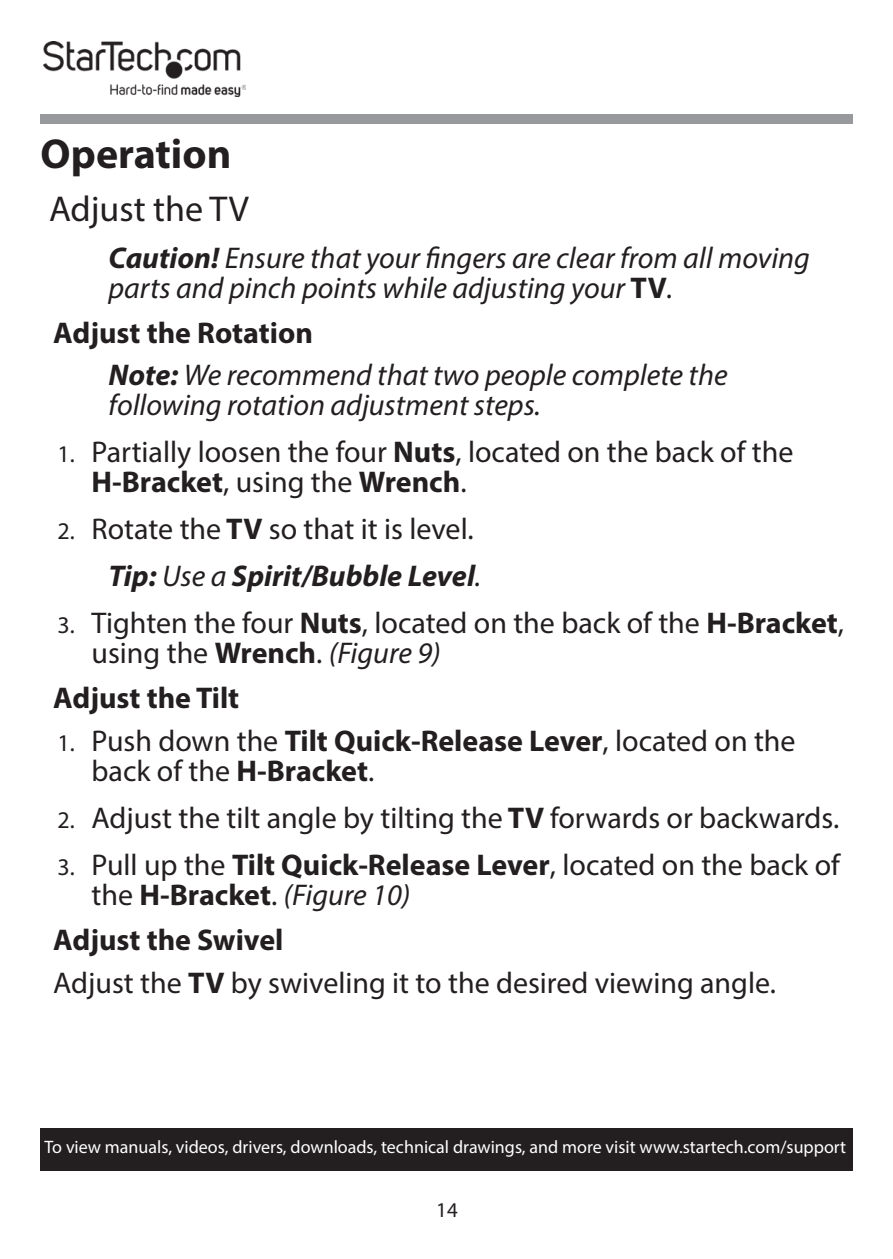
<style>
.page{position:relative;width:893px;height:1259px;background:#fff}
.page>*{position:absolute;margin:0;border:0;box-sizing:border-box;transform-origin:0 0}
.t1{font:700 42px "Myriad Pro";color:#231f20}
.t2{font:36px "Myriad Pro";color:#231f20}
.Text{font:30px/30px "Myriad Pro";color:#231f20}
.Note{font:italic 30px/30px "Myriad Pro";color:#231f20}
.t3{font:700 30px "Myriad Pro";color:#231f20}
.Note-2{font:italic 700 30px "Myriad Pro";color:#231f20}
.t4{font:21px "Myriad Pro";color:#231f20}
.t5{font:18px "Myriad Pro";color:#fff}
.s1{font-weight:700}
.s2{font-weight:700;font-style:normal}
.s3{font-size:24px}
.s4{font-weight:400}
.s5{font-style:italic}
</style>
<div class="page">
<img style="left:43px;top:42px;width:203px;height:55px">
<div style="left:40px;top:115px;width:812px;height:9px;background:#97999c"></div>
<div style="left:40px;top:1128px;width:812px;height:42px;background:#231f20"></div>
<h1 class="t1" style="left:40px;top:126px;width:192px">Operation</h1>
<h2 class="t2" style="left:49px;top:186px;width:201px">Adjust the TV</h2>
<p class="Note" style="left:109px;top:242px;width:703px"><span class="s1">Caution!</span> Ensure that your fingers are clear from all moving parts and pinch points while adjusting your <span class="s2">TV</span>.</p>
<h3 class="t3" style="left:53px;top:313px;width:261px">Adjust the Rotation</h3>
<p class="Note" style="left:109px;top:360px;width:621px"><span class="s1">Note:</span> We recommend that two people complete the following rotation adjustment steps.</p>
<p class="Text" style="left:92px;top:437px;width:703px;text-indent:-34px"><span class="s3">1.</span> Partially loosen the four <span class="s1">Nuts</span>, located on the back of the<br><span class="s1">H-Bracket</span>, using the <span class="s1">Wrench</span>.</p>
<p class="Text" style="left:58px;top:514px;width:418px"><span class="s3">2.</span> Rotate the <span class="s1">TV</span> so that it is level.</p>
<p class="Note-2" style="left:109px;top:557px;width:374px">Tip: <span class="s4">Use a</span> Spirit/Bubble Level<span class="s4">.</span></p>
<p class="Text" style="left:92px;top:608px;width:754px;text-indent:-34px"><span class="s3">3.</span> Tighten the four <span class="s1">Nuts</span>, located on the back of the <span class="s1">H-Bracket</span>, using the <span class="s1">Wrench</span>. <span class="s5">(Figure 9)</span></p>
<h3 class="t3" style="left:53px;top:678px;width:187px">Adjust the Tilt</h3>
<p class="Text" style="left:92px;top:725px;width:706px;text-indent:-34px"><span class="s3">1.</span> Push down the <span class="s1">Tilt Quick-Release Lever</span>, located on the back of the <span class="s1">H-Bracket</span>.</p>
<p class="Text" style="left:58px;top:802px;width:783px"><span class="s3">2.</span> Adjust the tilt angle by tilting the <span class="s1">TV</span> forwards or backwards.</p>
<p class="Text" style="left:92px;top:849px;width:750px;text-indent:-34px"><span class="s3">3.</span> Pull up the <span class="s1">Tilt Quick-Release Lever</span>, located on the back of the <span class="s1">H-Bracket</span>. <span class="s5">(Figure 10)</span></p>
<h3 class="t3" style="left:53px;top:920px;width:232px">Adjust the Swivel</h3>
<p class="Text" style="left:53px;top:967px;width:724px">Adjust the <span class="s1">TV</span> by swiveling it to the desired viewing angle.</p>
<p class="t5" style="left:45px;top:1135px;width:803px">To view manuals, videos, drivers, downloads, technical drawings, and more visit www.startech.com/support</p>
<p class="t4" style="left:436px;top:1197px;width:23px">14</p>
</div>
